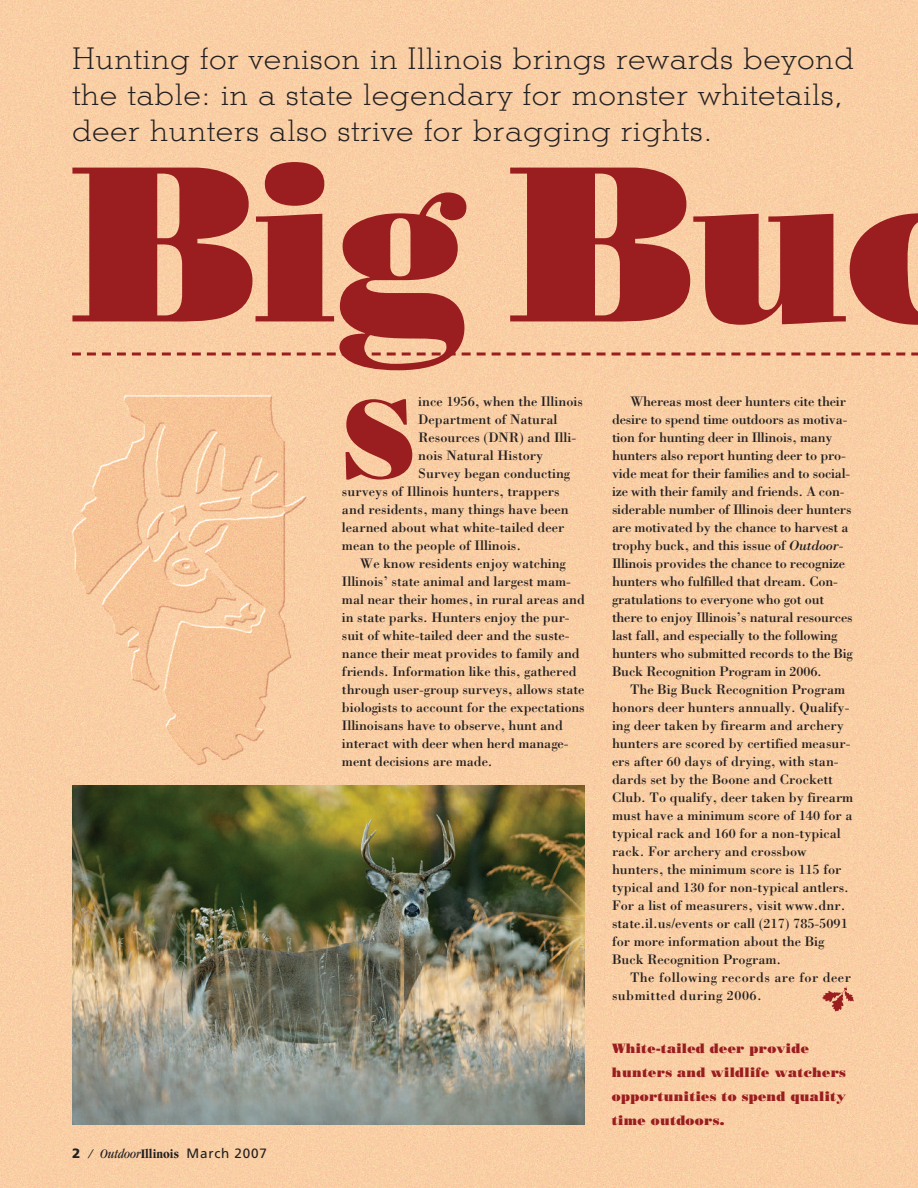
<style>
.page{position:relative;width:918px;height:1188px;background:#fff}
.page>*{position:absolute;margin:0;border:0;box-sizing:border-box;transform-origin:0 0}
.t1{font:222px "Bodoni Std Poster";letter-spacing:-.02em;color:#9a1d20}
.t2{font:111.15px "Bodoni Std Poster";color:#9a1d20}
.t3{font:300 30px/36px "Stymie BT";letter-spacing:.015em;color:#231f20;scale:1.1 1}
.t4{font:14.25px/18px "Bodoni Std";letter-spacing:-.005em;color:#231f20}
.t5{font:14.25px/18px "Bodoni Std";letter-spacing:.03em;color:#231f20}
.t6{font:13.5px/24px "Bodoni Std Poster";letter-spacing:.02em;color:#9a1d20}
.t7{font:13.5px "Frutiger";letter-spacing:.055em;color:#231f20}
.s1{font-weight:900}
.s2{font-family:"Garamond";font-style:italic;font-stretch:condensed}
.s3{font-family:"Garamond";font-weight:700;font-stretch:condensed}
.s4{font-style:italic}
</style>
<div class="page">
<img style="left:0;top:0;width:918px;height:1188px">
<img style="left:822px;top:986px;width:32px;height:25px">
<img style="left:72px;top:785px;width:513px;height:340px">
<svg style="left:72px;top:352px;width:846px;height:4px;background:#cd7d68"></svg>
<h3 class="t3" style="left:72px;top:44px;width:712px">Hunting for venison in Illinois brings rewards beyond the table: in a state legendary for monster whitetails, deer hunters also strive for bragging rights.</h3>
<h1 class="t1" style="left:72px;top:115px;width:911px">Big Buc</h1>
<p class="t7" style="left:72px;top:1148px;width:196px"><span class="s1">2</span> <span class="s2">/ Outdoor</span><span class="s3">Illinois</span> March 2007</p>
<h2 class="t2" style="left:342px;top:375px;width:76px">S</h2>
<p class="t4" style="left:418px;top:392px;width:166px">ince 1956, when the Illinois</p>
<p class="t4" style="left:418px;top:410px;width:141px">Department of Natural</p>
<p class="t4" style="left:418px;top:428px;width:159px">Resources (DNR) and Illi-</p>
<p class="t4" style="left:418px;top:446px;width:127px">nois Natural History</p>
<p class="t4" style="left:418px;top:464px;width:153px">Survey began conducting</p>
<p class="t4" style="left:342px;top:482px;width:219px">surveys of Illinois hunters, trappers</p>
<p class="t4" style="left:342px;top:500px;width:228px">and residents, many things have been</p>
<p class="t4" style="left:342px;top:518px;width:224px">learned about what white-tailed deer</p>
<p class="t4" style="left:342px;top:536px;width:181px">mean to the people of Illinois.</p>
<p class="t4" style="left:360px;top:554px;width:207px">We know residents enjoy watching</p>
<p class="t4" style="left:342px;top:572px;width:230px">Illinois’ state animal and largest mam-</p>
<p class="t4" style="left:342px;top:590px;width:244px">mal near their homes, in rural areas and</p>
<p class="t4" style="left:342px;top:608px;width:229px">in state parks. Hunters enjoy the pur-</p>
<p class="t4" style="left:342px;top:626px;width:229px">suit of white-tailed deer and the suste-</p>
<p class="t4" style="left:342px;top:644px;width:239px">nance their meat provides to family and</p>
<p class="t4" style="left:342px;top:662px;width:236px">friends. Information like this, gathered</p>
<p class="t4" style="left:342px;top:680px;width:244px">through user-group surveys, allows state</p>
<p class="t4" style="left:342px;top:698px;width:244px">biologists to account for the expectations</p>
<p class="t4" style="left:342px;top:716px;width:223px">Illinoisans have to observe, hunt and</p>
<p class="t4" style="left:342px;top:734px;width:228px">interact with deer when herd manage-</p>
<p class="t4" style="left:342px;top:752px;width:152px">ment decisions are made.</p>
<p class="t4" style="left:612px;top:392px;width:242px;text-indent:18px">Whereas most deer hunters cite their desire to spend time outdoors as motiva&shy;tion for hunting deer in Illinois, many hunters also report hunting deer to pro&shy;vide meat for their families and to social&shy;ize with their family and friends. A con&shy;siderable number of Illinois deer hunters are motivated by the chance to harvest a trophy buck, and this issue of <span class="s4">Outdoor</span>-Illinois provides the chance to recognize hunters who fulfilled that dream. Con&shy;gratulations to everyone who got out there to enjoy Illinois’s natural resources last fall, and especially to the following hunters who submitted records to the Big Buck Recognition Program in 2006.</p>
<p class="t4" style="left:612px;top:680px;width:243px;text-indent:18px">The Big Buck Recognition Program honors deer hunters annually. Qualify&shy;ing deer taken by firearm and archery hunters are scored by certified measur&shy;ers after 60 days of drying, with stan&shy;dards set by the Boone and Crockett Club. To qualify, deer taken by firearm must have a minimum score of 140 for a typical rack and 160 for a non-typical rack. For archery and crossbow hunters, the minimum score is 115 for typical and 130 for non-typical antlers.<br>For a list of measurers, visit www.dnr. state.il.us/events or call (217) 785-5091 for more information about the Big Buck Recognition Program.</p>
<p class="t5" style="left:612px;top:968px;width:241px;text-indent:18px">The following records are for deer submitted during 2006.</p>
<p class="t6" style="left:612px;top:1036px;width:236px">White-tailed deer provide hunters and wildlife watchers opportunities to spend quality time outdoors.</p>
</div>
